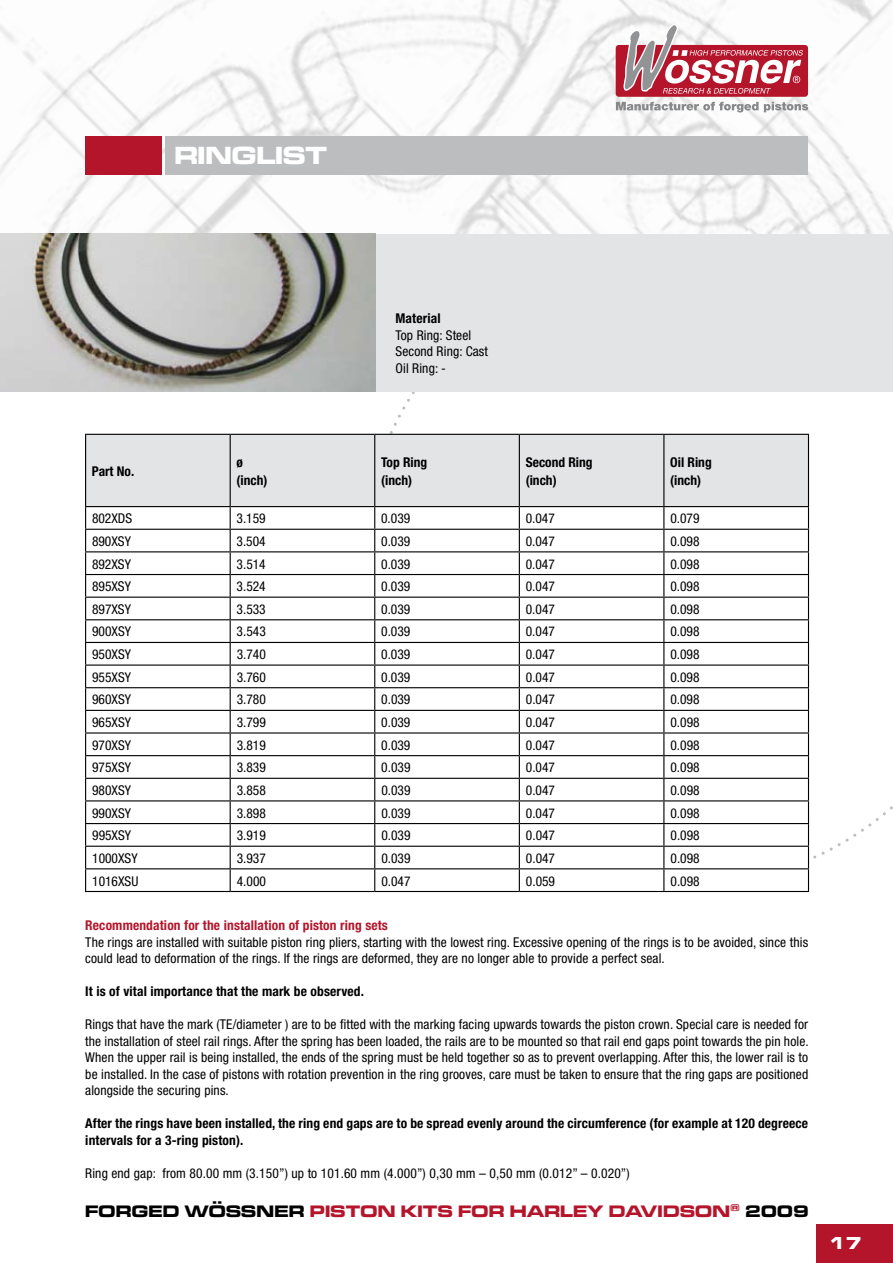
<style>
.page{position:relative;width:893px;height:1263px;background:#fff}
.page>*{position:absolute;margin:0;border:0;box-sizing:border-box;transform-origin:0 0}
.t1{font:700 expanded 25.8px "Microgramma D";color:#fff}
.t2{font:700 expanded 18px "Microgramma D";color:#fff}
.t3{font:700 expanded 17.25px "Microgramma D";letter-spacing:.02em;color:#b5152b}
.t4{font:condensed 13.5px/16.5px "Helvetica Neue";letter-spacing:.01em;color:#000}
.t5{font:700 condensed 13.5px/18px "Helvetica Neue";letter-spacing:.01em;color:#000}
.t6{font:700 condensed 13.5px "Helvetica Neue";letter-spacing:.01em;color:#b5152b}
.s1{color:#000}
</style>
<div class="page">
<div style="left:816px;top:1225px;width:77px;height:38px;background:#b5152b"></div>
<img style="left:0;top:0;width:893px;height:234px">
<div style="left:616px;top:45px;width:192px;height:52px;background:#b5152b;border-radius:3px"></div>
<svg style="left:622px;top:24px;width:181px;height:70px"></svg>
<svg style="left:616px;top:102px;width:192px;height:10px"></svg>
<div style="left:85px;top:136px;width:77px;height:38px;background:#b5152b"></div>
<div style="left:166px;top:136px;width:642px;height:38px;background:#bcbdbf"></div>
<svg style="left:809px;top:567px;width:84px;height:322px"></svg>
<svg style="left:684px;top:391px;width:209px;height:169px"></svg>
<svg style="left:359px;top:391px;width:317px;height:43px"></svg>
<div style="left:0;top:234px;width:893px;height:157px;background:#e3e4e5"></div>
<div style="left:86px;top:435px;width:722px;height:71px;background:#e3e4e5"></div>
<hr style="left:85px;top:434px;width:145px;height:1px;background:#000">
<hr style="left:85px;top:435px;width:1px;height:71px;background:#000">
<hr style="left:230px;top:434px;width:145px;height:1px;background:#000">
<hr style="left:230px;top:435px;width:1px;height:71px;background:#000">
<hr style="left:375px;top:434px;width:144px;height:1px;background:#000">
<hr style="left:374px;top:435px;width:1px;height:71px;background:#000">
<hr style="left:519px;top:434px;width:145px;height:1px;background:#000">
<hr style="left:519px;top:435px;width:1px;height:71px;background:#000">
<hr style="left:664px;top:434px;width:145px;height:1px;background:#000">
<hr style="left:663px;top:435px;width:1px;height:71px;background:#000">
<hr style="left:808px;top:435px;width:1px;height:71px;background:#000">
<hr style="left:85px;top:506px;width:145px;height:1px;background:#000">
<hr style="left:230px;top:506px;width:145px;height:1px;background:#000">
<hr style="left:375px;top:506px;width:144px;height:1px;background:#000">
<hr style="left:519px;top:506px;width:145px;height:1px;background:#000">
<hr style="left:664px;top:506px;width:145px;height:1px;background:#000">
<svg style="left:85px;top:507px;width:724px;height:384px"></svg>
<hr style="left:85px;top:891px;width:145px;height:1px;background:#000">
<hr style="left:230px;top:891px;width:145px;height:1px;background:#000">
<hr style="left:375px;top:891px;width:144px;height:1px;background:#000">
<hr style="left:519px;top:891px;width:145px;height:1px;background:#000">
<hr style="left:664px;top:891px;width:145px;height:1px;background:#000">
<img style="left:0;top:234px;width:375px;height:157px">
<h1 class="t1" style="left:174px;top:138px;width:154px">RINGLIST</h1>
<p class="t5" style="left:395px;top:309px;width:47px">Material</p>
<p class="t4" style="left:395px;top:327px;width:94px">Top Ring: Steel<br>Second Ring: Cast<br>Oil Ring: -</p>
<p class="t5" style="left:92px;top:462px;width:44px">Part No.</p>
<p class="t5" style="left:237px;top:453px;width:32px">ø (inch)</p>
<p class="t5" style="left:381px;top:453px;width:48px">Top Ring (inch)</p>
<p class="t5" style="left:526px;top:453px;width:68px">Second Ring (inch)</p>
<p class="t5" style="left:670px;top:453px;width:43px">Oil Ring (inch)</p>
<p class="t4" style="left:92px;top:510px;width:42px">802XDS</p>
<p class="t4" style="left:237px;top:510px;width:31px">3.159</p>
<p class="t4" style="left:381px;top:510px;width:31px">0.039</p>
<p class="t4" style="left:526px;top:510px;width:31px">0.047</p>
<p class="t4" style="left:670px;top:510px;width:31px">0.079</p>
<p class="t4" style="left:92px;top:533px;width:40px">890XSY</p>
<p class="t4" style="left:237px;top:533px;width:31px">3.504</p>
<p class="t4" style="left:381px;top:533px;width:31px">0.039</p>
<p class="t4" style="left:526px;top:533px;width:31px">0.047</p>
<p class="t4" style="left:670px;top:533px;width:31px">0.098</p>
<p class="t4" style="left:92px;top:555px;width:40px">892XSY</p>
<p class="t4" style="left:237px;top:555px;width:31px">3.514</p>
<p class="t4" style="left:381px;top:555px;width:31px">0.039</p>
<p class="t4" style="left:526px;top:555px;width:31px">0.047</p>
<p class="t4" style="left:670px;top:555px;width:31px">0.098</p>
<p class="t4" style="left:92px;top:578px;width:40px">895XSY</p>
<p class="t4" style="left:237px;top:578px;width:31px">3.524</p>
<p class="t4" style="left:381px;top:578px;width:31px">0.039</p>
<p class="t4" style="left:526px;top:578px;width:31px">0.047</p>
<p class="t4" style="left:670px;top:578px;width:31px">0.098</p>
<p class="t4" style="left:92px;top:601px;width:40px">897XSY</p>
<p class="t4" style="left:237px;top:601px;width:31px">3.533</p>
<p class="t4" style="left:381px;top:601px;width:31px">0.039</p>
<p class="t4" style="left:526px;top:601px;width:31px">0.047</p>
<p class="t4" style="left:670px;top:601px;width:31px">0.098</p>
<p class="t4" style="left:92px;top:623px;width:40px">900XSY</p>
<p class="t4" style="left:237px;top:623px;width:31px">3.543</p>
<p class="t4" style="left:381px;top:623px;width:31px">0.039</p>
<p class="t4" style="left:526px;top:623px;width:31px">0.047</p>
<p class="t4" style="left:670px;top:623px;width:31px">0.098</p>
<p class="t4" style="left:92px;top:646px;width:40px">950XSY</p>
<p class="t4" style="left:237px;top:646px;width:31px">3.740</p>
<p class="t4" style="left:381px;top:646px;width:31px">0.039</p>
<p class="t4" style="left:526px;top:646px;width:31px">0.047</p>
<p class="t4" style="left:670px;top:646px;width:31px">0.098</p>
<p class="t4" style="left:92px;top:669px;width:40px">955XSY</p>
<p class="t4" style="left:237px;top:669px;width:31px">3.760</p>
<p class="t4" style="left:381px;top:669px;width:31px">0.039</p>
<p class="t4" style="left:526px;top:669px;width:31px">0.047</p>
<p class="t4" style="left:670px;top:669px;width:31px">0.098</p>
<p class="t4" style="left:92px;top:691px;width:40px">960XSY</p>
<p class="t4" style="left:237px;top:691px;width:31px">3.780</p>
<p class="t4" style="left:381px;top:691px;width:31px">0.039</p>
<p class="t4" style="left:526px;top:691px;width:31px">0.047</p>
<p class="t4" style="left:670px;top:691px;width:31px">0.098</p>
<p class="t4" style="left:92px;top:714px;width:40px">965XSY</p>
<p class="t4" style="left:237px;top:714px;width:31px">3.799</p>
<p class="t4" style="left:381px;top:714px;width:31px">0.039</p>
<p class="t4" style="left:526px;top:714px;width:31px">0.047</p>
<p class="t4" style="left:670px;top:714px;width:31px">0.098</p>
<p class="t4" style="left:92px;top:736px;width:40px">970XSY</p>
<p class="t4" style="left:237px;top:736px;width:31px">3.819</p>
<p class="t4" style="left:381px;top:736px;width:31px">0.039</p>
<p class="t4" style="left:526px;top:736px;width:31px">0.047</p>
<p class="t4" style="left:670px;top:736px;width:31px">0.098</p>
<p class="t4" style="left:92px;top:759px;width:40px">975XSY</p>
<p class="t4" style="left:237px;top:759px;width:31px">3.839</p>
<p class="t4" style="left:381px;top:759px;width:31px">0.039</p>
<p class="t4" style="left:526px;top:759px;width:31px">0.047</p>
<p class="t4" style="left:670px;top:759px;width:31px">0.098</p>
<p class="t4" style="left:92px;top:782px;width:40px">980XSY</p>
<p class="t4" style="left:237px;top:782px;width:31px">3.858</p>
<p class="t4" style="left:381px;top:782px;width:31px">0.039</p>
<p class="t4" style="left:526px;top:782px;width:31px">0.047</p>
<p class="t4" style="left:670px;top:782px;width:31px">0.098</p>
<p class="t4" style="left:92px;top:804px;width:40px">990XSY</p>
<p class="t4" style="left:237px;top:804px;width:31px">3.898</p>
<p class="t4" style="left:381px;top:804px;width:31px">0.039</p>
<p class="t4" style="left:526px;top:804px;width:31px">0.047</p>
<p class="t4" style="left:670px;top:804px;width:31px">0.098</p>
<p class="t4" style="left:92px;top:827px;width:40px">995XSY</p>
<p class="t4" style="left:237px;top:827px;width:31px">3.919</p>
<p class="t4" style="left:381px;top:827px;width:31px">0.039</p>
<p class="t4" style="left:526px;top:827px;width:31px">0.047</p>
<p class="t4" style="left:670px;top:827px;width:31px">0.098</p>
<p class="t4" style="left:92px;top:850px;width:47px">1000XSY</p>
<p class="t4" style="left:237px;top:850px;width:31px">3.937</p>
<p class="t4" style="left:381px;top:850px;width:31px">0.039</p>
<p class="t4" style="left:526px;top:850px;width:31px">0.047</p>
<p class="t4" style="left:670px;top:850px;width:31px">0.098</p>
<p class="t4" style="left:92px;top:872px;width:48px">1016XSU</p>
<p class="t4" style="left:237px;top:872px;width:31px">4.000</p>
<p class="t4" style="left:381px;top:872px;width:31px">0.047</p>
<p class="t4" style="left:526px;top:872px;width:31px">0.059</p>
<p class="t4" style="left:670px;top:872px;width:31px">0.098</p>
<p class="t6" style="left:85px;top:917px;width:304px">Recommendation for the installation of piston ring sets</p>
<p class="t4" style="left:85px;top:934px;width:724px">The rings are installed with suitable piston ring pliers, starting with the lowest ring. Excessive opening of the rings is to be avoided, since this could lead to deformation of the rings. If the rings are deformed, they are no longer able to provide a perfect seal.</p>
<p class="t5" style="left:85px;top:982px;width:280px">It is of vital importance that the mark be observed.</p>
<p class="t4" style="left:85px;top:1016px;width:725px;text-align:justify">Rings that have the mark (TE/diameter ) are to be fitted with the marking facing upwards towards the piston crown. Special care is needed for the installation of steel rail rings. After the spring has been loaded, the rails are to be mounted so that rail end gaps point towards the pin hole.<br>When the upper rail is being installed, the ends of the spring must be held together so as to prevent overlapping. After this, the lower rail is to be installed. In the case of pistons with rotation prevention in the ring grooves, care must be taken to ensure that the ring gaps are positioned alongside the securing pins.</p>
<p class="t5" style="left:85px;top:1115px;width:724px;line-height:16.5px">After the rings have been installed, the ring end gaps are to be spread evenly around the circumference (for example at 120 degreece intervals for a 3-ring piston).</p>
<p class="t4" style="left:85px;top:1164px;width:546px">Ring end gap: from 80.00 mm (3.150”) up to 101.60 mm (4.000”) 0,30 mm – 0,50 mm (0.012” – 0.020”)</p>
<p class="t3" style="left:85px;top:1199px;width:725px"><span class="s1">FORGED WÖSSNER</span> PISTON KITS FOR HARLEY DAVIDSON<sup>®</sup> <span class="s1">2009</span></p>
<h2 class="t2" style="left:829px;top:1231px;width:34px">17</h2>
</div>
